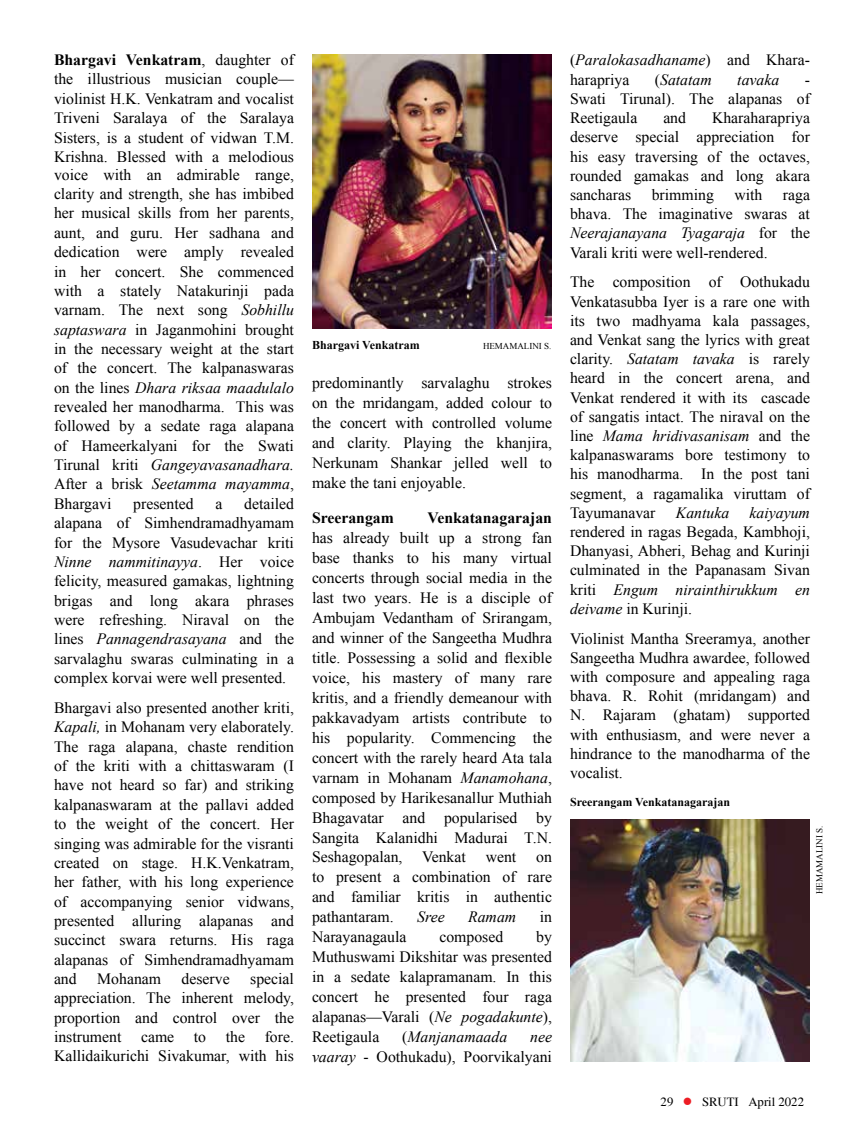
<style>
.page{position:relative;width:864px;height:1134px;background:#fff}
.page>*{position:absolute;margin:0;border:0;box-sizing:border-box;transform-origin:0 0}
.t1{font:15.75px/19.4px "Times New Roman";color:#000;text-align:justify}
.t2{font:italic 15.75px "Times New Roman";color:#000}
.t3{font:700 15.75px "Times New Roman";color:#000}
.t4{font:12.75px "Times";color:#000}
.t5{font:700 12px "Times New Roman";color:#000}
.t6{font:9px "Times New Roman";color:#000}
.s1{font-weight:700}
.s2{font-style:italic}
.s3{font-style:normal}
.s4{color:#ed1d24}
</style>
<div class="page">
<img style="left:312px;top:54px;width:240px;height:275px">
<img style="left:570px;top:819px;width:240px;height:243px">
<p class="t1" style="left:54px;top:50px;width:242px"><span class="s1">Bhargavi Venkatram</span>, daughter of the illustrious musician couple— violinist H.K. Venkatram and vocalist Triveni Saralaya of the Saralaya Sisters, is a student of vidwan T.M.<br>Krishna. Blessed with a melodious voice with an admirable range, clarity and strength, she has imbibed her musical skills from her parents, aunt, and guru. Her sadhana and dedication were amply revealed in her concert. She commenced with a stately Natakurinji pada varnam. The next song <span class="s2">Sobhillu saptaswara</span> in Jaganmohini brought in the necessary weight at the start of the concert. The kalpanaswaras on the lines <span class="s2">Dhara riksaa maadulalo </span>revealed her manodharma. This was followed by a sedate raga alapana of Hameerkalyani for the Swati Tirunal kriti <span class="s2">Gangeyavasanadhara.<br></span>After a brisk <span class="s2">Seetamma mayamma</span>, Bhargavi</p>
<p class="t1" style="left:54px;top:494px;width:242px;text-indent:190px">detailed alapana of Simhendramadhyamam for the Mysore Vasudevachar kriti <span class="s2">Ninne nammitinayya</span>. Her voice felicity, measured gamakas, lightning brigas and long akara phrases were refreshing. Niraval on the lines <span class="s2">Pannagendrasayana</span> and the sarvalaghu swaras culminating in a complex korvai were well presented.</p>
<p class="t1" style="left:54px;top:698px;width:242px">Bhargavi also presented another kriti, <span class="s2">Kapali,</span> in Mohanam very elaborately.<br>The raga alapana, chaste rendition of the kriti with a chittaswaram (I have not heard so far) and striking kalpanaswaram at the pallavi added to the weight of the concert. Her singing was admirable for the visranti created on stage. H.K.Venkatram, her father, with his long experience of accompanying senior vidwans, presented alluring alapanas and succinct swara returns. His raga alapanas of Simhendramadhyamam and</p>
<p class="t1" style="left:133px;top:494px;width:62px">presented</p>
<p class="t1" style="left:215px;top:494px;width:8px">a</p>
<p class="t1" style="left:54px;top:969px;width:242px;text-indent:196px">special appreciation. The inherent melody, proportion and control over the instrument came to the fore.<br>Kallidaikurichi Sivakumar, with his</p>
<p class="t1" style="left:97px;top:969px;width:65px">Mohanam</p>
<p class="t1" style="left:182px;top:969px;width:50px">deserve</p>
<p class="t5" style="left:312px;top:337px;width:109px">Bhargavi Venkatram</p>
<p class="t6" style="left:483px;top:340px;width:70px">HEMAMALINI S.</p>
<p class="t1" style="left:312px;top:372px;width:242px;line-height:20px">predominantly sarvalaghu strokes on the mridangam, added colour to the concert with controlled volume and clarity. Playing the khanjira, Nerkunam Shankar jelled well to make the tani enjoyable.</p>
<p class="t3" style="left:312px;top:507px;width:83px">Sreerangam</p>
<p class="t3" style="left:427px;top:507px;width:126px">Venkatanagarajan</p>
<p class="t1" style="left:312px;top:528px;width:242px;line-height:20px">has already built up a strong fan base thanks to his many virtual concerts through social media in the last two years. He is a disciple of Ambujam Vedantham of Srirangam, and winner of the Sangeetha Mudhra title. Possessing a solid and flexible voice, his mastery of many rare kritis, and a friendly demeanour with pakkavadyam artists contribute to his popularity. Commencing the concert with the rarely heard Ata tala varnam in Mohanam <span class="s2">Manamohana</span>, composed by Harikesanallur Muthiah Bhagavatar and popularised by Sangita Kalanidhi Madurai T.N.<br>Seshagopalan, Venkat</p>
<p class="t1" style="left:486px;top:847px;width:32px">went</p>
<p class="t1" style="left:312px;top:847px;width:242px;line-height:20px;text-indent:224px">on to present a combination of rare and familiar kritis in authentic pathantaram.</p>
<p class="t2" style="left:417px;top:906px;width:29px">Sree</p>
<p class="t2" style="left:468px;top:906px;width:50px">Ramam</p>
<p class="t1" style="left:540px;top:907px;width:14px">in</p>
<p class="t1" style="left:312px;top:927px;width:96px">Narayanagaula</p>
<p class="t1" style="left:439px;top:927px;width:65px">composed</p>
<p class="t1" style="left:312px;top:927px;width:242px;line-height:20px;text-indent:224px">by Muthuswami Dikshitar was presented in a sedate kalapramanam. In this concert he presented four raga alapanas—Varali (<span class="s2">Ne pogadakunte</span>), Reetigaula</p>
<p class="t2" style="left:402px;top:1026px;width:106px"><span class="s3">(</span>Manjanamaada</p>
<p class="t1" style="left:312px;top:1027px;width:242px;line-height:20px;text-align:right"><span class="s2">nee<br>vaaray</span> - Oothukadu), Poorvikalyani</p>
<p class="t1" style="left:570px;top:50px;width:240px">(<span class="s2">Paralokasadhaname</span>) and Khara&shy;harapriya</p>
<p class="t2" style="left:655px;top:69px;width:58px"><span class="s3">(</span>Satatam</p>
<p class="t2" style="left:737px;top:69px;width:43px">tavaka</p>
<p class="t1" style="left:570px;top:70px;width:242px;text-indent:235px">- Swati Tirunal). The alapanas of Reetigaula</p>
<p class="t1" style="left:570px;top:108px;width:242px;text-indent:142px">Kharaharapriya deserve special appreciation for his easy traversing of the octaves, rounded gamakas and long akara sancharas</p>
<p class="t1" style="left:663px;top:108px;width:24px">and</p>
<p class="t1" style="left:652px;top:185px;width:64px">brimming</p>
<p class="t1" style="left:734px;top:185px;width:30px">with</p>
<p class="t1" style="left:570px;top:185px;width:242px;text-indent:213px">raga bhava. The imaginative swaras at <span class="s2">Neerajanayana Tyagaraja</span> for the Varali kriti were well-rendered.</p>
<p class="t1" style="left:570px;top:272px;width:242px">The composition of Oothukadu Venkatasubba Iyer is a rare one with its two madhyama kala passages, and Venkat sang the lyrics with great clarity. <span class="s2">Satatam tavaka</span> is rarely heard in the concert arena, and Venkat rendered it with its cascade of sangatis intact. The niraval on the line <span class="s2">Mama hridivasanisam</span> and the kalpanaswarams bore testimony to his manodharma. In the post tani segment, a ragamalika viruttam of Tayumanavar</p>
<p class="t2" style="left:676px;top:502px;width:55px">Kantuka</p>
<p class="t2" style="left:750px;top:502px;width:62px">kaiyayum</p>
<p class="t1" style="left:570px;top:522px;width:242px">rendered in ragas Begada, Kambhoji, Dhanyasi, Abheri, Behag and Kurinji culminated in the Papanasam Sivan kriti <span class="s2">Engum nirainthirukkum en deivame</span> in Kurinji.</p>
<p class="t1" style="left:570px;top:628px;width:242px">Violinist Mantha Sreeramya, another Sangeetha Mudhra awardee, followed with composure and appealing raga bhava. R. Rohit (mridangam) and N. Rajaram (ghatam) supported with enthusiasm, and were never a hindrance to the manodharma of the vocalist.</p>
<p class="t5" style="left:570px;top:794px;width:162px">Sreerangam Venkatanagarajan</p>
<p class="t6" style="left:814px;top:894px;width:70px;rotate:-90deg">HEMAMALINI S.</p>
<p class="t4" style="left:661px;top:1095px;width:145px">29 <span class="s4">●</span> SRUTI April 2022</p>
</div>
